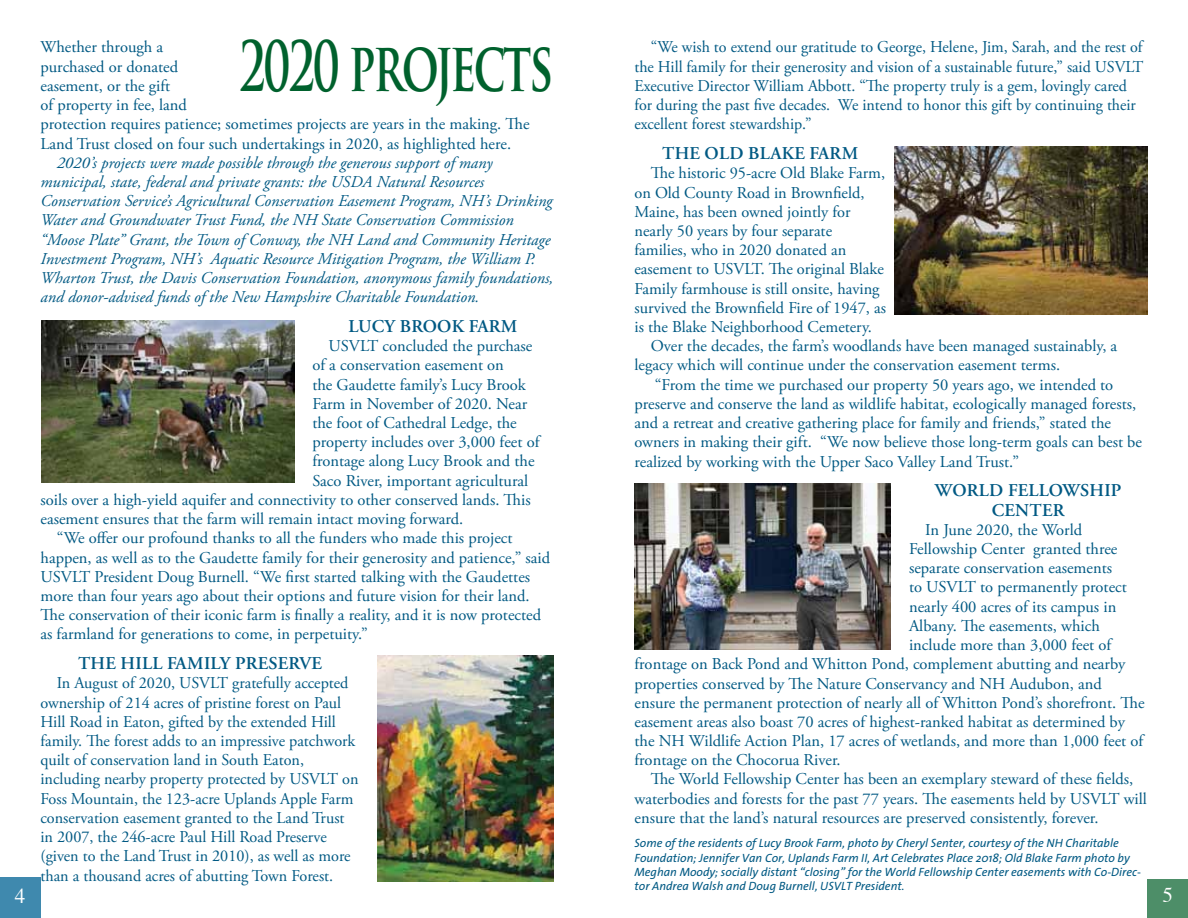
<style>
.page{position:relative;width:1188px;height:918px;background:#fff}
.page>*{position:absolute;margin:0;border:0;box-sizing:border-box;transform-origin:0 0}
.t1{font:700 67.5px "Trajan Pro";letter-spacing:-.05em;color:#00612d;scale:.67 1}
.t2{font:21px "Times";color:#fff}
.t3{font:600 18px/19.2px "Adobe Garamond Pro";letter-spacing:.015em;color:#005983;text-align:center}
.t4{font:16.5px/19.2px "Adobe Garamond Pro";color:#005983}
.t5{font:italic 16.5px/19.2px "Adobe Garamond Pro";color:#005983}
.t6{font:italic 12px/14.4px "The Sans";color:#005983}
</style>
<div class="page">
<div style="left:0;top:878px;width:40px;height:40px;background:#3f89ae"></div>
<div style="left:1148px;top:880px;width:40px;height:38px;background:#4d8e68"></div>
<img style="left:634px;top:483px;width:257px;height:167px">
<img style="left:894px;top:147px;width:254px;height:168px">
<img style="left:41px;top:321px;width:253px;height:162px">
<img style="left:378px;top:655px;width:176px;height:226px">
<h1 class="t1" style="left:239px;top:25px;width:471px">2020 PROJECTS</h1>
<p class="t4" style="left:635px;top:38px;width:510px;text-indent:16px">“We wish to extend our gratitude to George, Helene, Jim, Sarah, and the rest of the Hill family for their generosity and vision of a sustainable future,” said USVLT Executive Director William Abbott. “The property truly is a gem, lovingly cared for during the past five decades. We intend to honor this gift by continuing their excellent forest stewardship.”</p>
<p class="t3" style="left:662px;top:144px;width:198px">THE OLD BLAKE FARM</p>
<p class="t4" style="left:651px;top:164px;width:236px">The historic 95-acre Old Blake Farm,</p>
<p class="t4" style="left:634px;top:183px;width:231px">on Old County Road in Brownfield,</p>
<p class="t4" style="left:634px;top:203px;width:218px">Maine, has been owned jointly for</p>
<p class="t4" style="left:634px;top:222px;width:199px">nearly 50 years by four separate</p>
<p class="t4" style="left:634px;top:241px;width:213px">families, who in 2020 donated an</p>
<p class="t4" style="left:634px;top:260px;width:251px">easement to USVLT. The original Blake</p>
<p class="t4" style="left:634px;top:279px;width:247px">Family farmhouse is still onsite, having</p>
<p class="t4" style="left:634px;top:299px;width:253px">survived the Brownfield Fire of 1947, as</p>
<p class="t4" style="left:634px;top:318px;width:239px">is the Blake Neighborhood Cemetery.</p>
<p class="t4" style="left:651px;top:337px;width:468px">Over the decades, the farm’s woodlands have been managed sustainably, a</p>
<p class="t4" style="left:634px;top:356px;width:427px">legacy which will continue under the conservation easement terms.</p>
<p class="t4" style="left:655px;top:375px;width:460px">“From the time we purchased our property 50 years ago, we intended to</p>
<p class="t4" style="left:634px;top:395px;width:503px">preserve and conserve the land as wildlife habitat, ecologically managed forests,</p>
<p class="t4" style="left:634px;top:414px;width:478px">and a retreat and creative gathering place for family and friends,” stated the</p>
<p class="t4" style="left:634px;top:433px;width:509px">owners in making their gift. “We now believe those long-term goals can best be</p>
<p class="t4" style="left:634px;top:452px;width:386px">realized by working with the Upper Saco Valley Land Trust.”</p>
<p class="t3" style="left:935px;top:481px;width:188px">WO RLD FELLOWSHIP<br>CENTER</p>
<p class="t4" style="left:925px;top:521px;width:159px">In June 2020, the World</p>
<p class="t4" style="left:909px;top:540px;width:210px">Fellowship Center granted three</p>
<p class="t4" style="left:909px;top:559px;width:205px">separate conservation easements</p>
<p class="t4" style="left:909px;top:578px;width:219px">to USVLT to permanently protect</p>
<p class="t4" style="left:909px;top:597px;width:209px">nearly 400 acres of its campus in</p>
<p class="t4" style="left:909px;top:617px;width:192px">Albany. The easements, which</p>
<p class="t4" style="left:909px;top:636px;width:204px">include more than 3,000 feet of</p>
<p class="t4" style="left:634px;top:655px;width:492px">frontage on Back Pond and Whitton Pond, complement abutting and nearby</p>
<p class="t4" style="left:634px;top:674px;width:469px">properties conserved by The Nature Conservancy and NH Audubon, and</p>
<p class="t4" style="left:634px;top:693px;width:512px">ensure the permanent protection of nearly all of Whitton Pond’s shorefront. The</p>
<p class="t4" style="left:634px;top:713px;width:492px">easement areas also boast 70 acres of highest-ranked habitat as determined by</p>
<p class="t4" style="left:634px;top:732px;width:510px">the NH Wildlife Action Plan, 17 acres of wetlands, and more than 1,000 feet of</p>
<p class="t4" style="left:634px;top:751px;width:208px">frontage on the Chocorua River.</p>
<p class="t4" style="left:651px;top:770px;width:484px">The World Fellowship Center has been an exemplary steward of these fields,</p>
<p class="t4" style="left:634px;top:789px;width:514px">waterbodies and forests for the past 77 years. The easements held by USVLT will</p>
<p class="t4" style="left:634px;top:809px;width:466px">ensure that the land’s natural resources are preserved consistently, forever.</p>
<p class="t4" style="left:40px;top:38px;width:491px">Whether through a<br>purchased or donated<br>easement, or the gift<br>of property in fee, land<br>protection requires patience; sometimes projects are years in the making. The Land Trust closed on four such undertakings in 2020, as highlighted here.</p>
<p class="t5" style="left:40px;top:153px;width:514px;text-indent:16px">2020’s projects were made possible through the generous support of many municipal, state, federal and private grants: the USDA Natural Resources Conservation Service’s Agricultural Conservation Easement Program, NH’s Drinking Water and Groundwater Trust Fund, the NH State Conservation Commission “Moose Plate” Grant, the Town of Conway, the NH Land and Community Heritage Investment Program, NH’s Aquatic Resource Mitigation Program, the William P.<br>Wharton Trust, the Davis Conservation Foundation, anonymous family foundations, and donor-advised funds of the New Hampshire Charitable Foundation.</p>
<p class="t3" style="left:348px;top:317px;width:171px">LUCY BROO K FARM</p>
<p class="t4" style="left:329px;top:337px;width:205px">USVLT concluded the purchase</p>
<p class="t4" style="left:312px;top:356px;width:193px">of a conservation easement on</p>
<p class="t4" style="left:312px;top:375px;width:215px">the Gaudette family’s Lucy Brook</p>
<p class="t4" style="left:312px;top:395px;width:216px">Farm in November of 2020. Near</p>
<p class="t4" style="left:312px;top:414px;width:206px">the foot of Cathedral Ledge, the</p>
<p class="t4" style="left:312px;top:433px;width:229px">property includes over 3,000 feet of</p>
<p class="t4" style="left:312px;top:452px;width:224px">frontage along Lucy Brook and the</p>
<p class="t4" style="left:312px;top:471px;width:217px">Saco River, important agricultural</p>
<p class="t4" style="left:41px;top:491px;width:492px">soils over a high-yield aquifer and connectivity to other conserved lands. This</p>
<p class="t4" style="left:41px;top:510px;width:424px">easement ensures that the farm will remain intact moving forward.</p>
<p class="t4" style="left:57px;top:529px;width:457px">“We offer our profound thanks to all the funders who made this project</p>
<p class="t4" style="left:41px;top:548px;width:511px">happen, as well as to the Gaudette family for their generosity and patience,” said</p>
<p class="t4" style="left:41px;top:567px;width:491px">USVLT President Doug Burnell. “We first started talking with the Gaudettes</p>
<p class="t4" style="left:41px;top:587px;width:491px">more than four years ago about their options and future vision for their land.</p>
<p class="t4" style="left:41px;top:606px;width:502px">The conservation of their iconic farm is finally a reality, and it is now protected</p>
<p class="t4" style="left:41px;top:625px;width:329px">as farmland for generations to come, in perpetuity.”</p>
<p class="t3" style="left:78px;top:654px;width:245px">THE HILL FAMILY PRESERVE</p>
<p class="t4" style="left:40px;top:674px;width:320px;text-indent:16px">In August of 2020, USVLT gratefully accepted ownership of 214 acres of pristine forest on Paul Hill Road in Eaton, gifted by the extended Hill family. The forest adds to an impressive patchwork quilt of conservation land in South Eaton, including nearby property protected by USVLT on Foss Mountain, the 123-acre Uplands Apple Farm conservation easement granted to the Land Trust in 2007, the 246-acre Paul Hill Road Preserve (given to the Land Trust in 2010), as well as more than a thousand acres of abutting Town Forest.</p>
<p class="t6" style="left:634px;top:836px;width:508px">Some of the residents of Lucy Brook Farm, photo by Cheryl Senter, courtesy of the NH Charitable Foundation; Jennifer Van Cor, Uplands Farm II, Art Celebrates Place 2018; Old Blake Farm photo by Meghan Moody; socially distant “closing” for the World Fellowship Center easements with Co-Direc&shy;tor Andrea Walsh and Doug Burnell, USVLT President.</p>
<p class="t2" style="left:15px;top:876px;width:12px">4</p>
<p class="t2" style="left:1162px;top:876px;width:12px">5</p>
</div>
